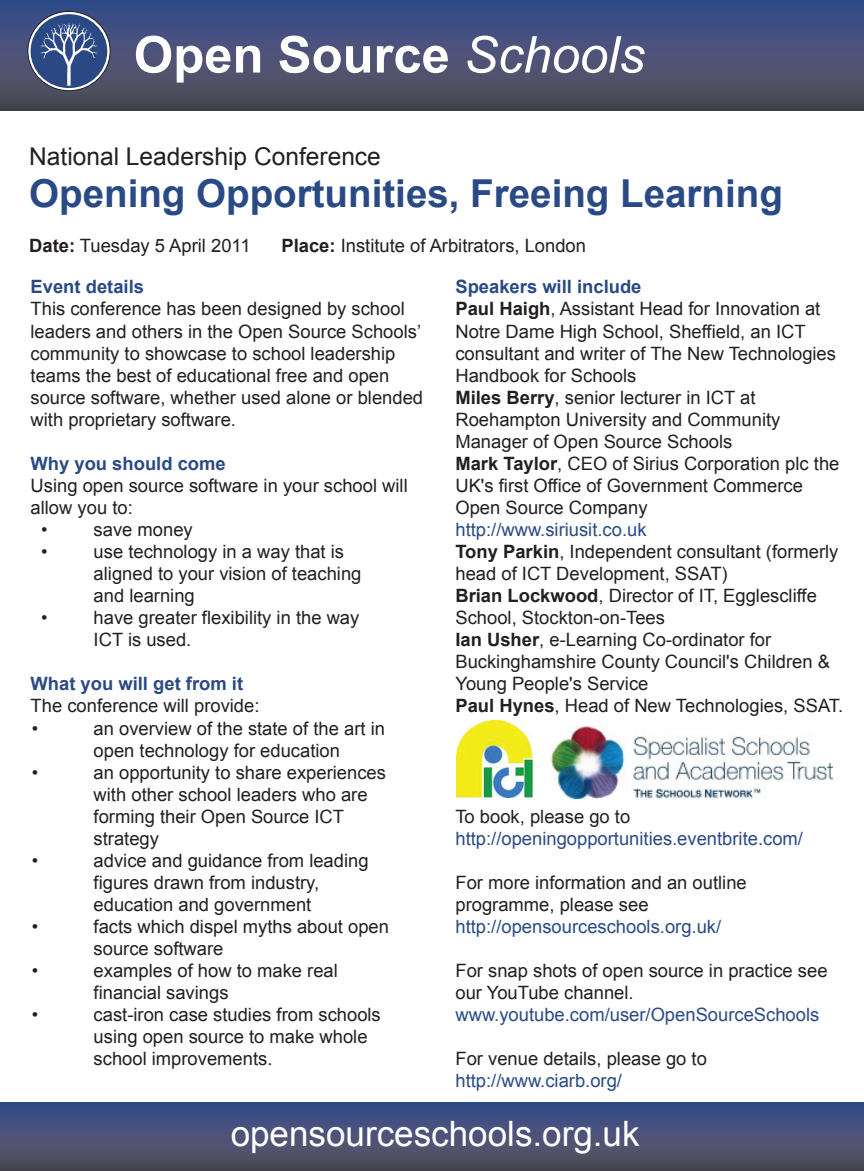
<style>
.page{position:relative;width:864px;height:1171px;background:#fff}
.page>*{position:absolute;margin:0;border:0;box-sizing:border-box;transform-origin:0 0}
.t1{font:700 50.75px "Arial";color:#fff}
.t2{font:700 38.5px "Arial";color:#2a4a86}
.t3{font:35px "Arial";color:#fff}
.t4{font:24.5px "Arial";color:#231f20}
.t5{font:18.38px/22.1px "Arial";color:#231f20}
.t6{font:18.38px "Arial";color:#2a4a86}
.t7{font:700 18.38px "Arial";color:#2a4a86}
.s1{font-weight:400;font-style:italic}
.s2{font-weight:700}
.s3{font-weight:700;color:#2a4a86}
.s4{color:#2a4a86}
</style>
<div class="page">
<svg style="left:0;top:0;width:863px;height:110px;background:#454e72"></svg>
<svg style="left:28px;top:11px;width:82px;height:80px"></svg>
<div style="left:28px;top:11px;width:82px;height:80px;border:1px solid #231f20;border-radius:50%"></div>
<div style="left:31px;top:14px;width:76px;height:74px;background:#294884;border-radius:50%"></div>
<svg style="left:40px;top:22px;width:58px;height:64px"></svg>
<svg style="left:0;top:1102px;width:863px;height:69px;background:#464e72"></svg>
<img style="left:456px;top:720px;width:77px;height:77px">
<img style="left:550px;top:726px;width:281px;height:72px">
<h1 class="t1" style="left:134px;top:21px;width:512px">Open Source <span class="s1">Schools</span></h1>
<h3 class="t4" style="left:29px;top:140px;width:353px">National Leadership Conference</h3>
<h2 class="t2" style="left:29px;top:168px;width:755px">Opening Opportunities, Freeing Learning</h2>
<p class="t5" style="left:29px;top:234px;width:223px"><span class="s2">Date:</span> Tuesday 5 April 2011</p>
<p class="t5" style="left:281px;top:234px;width:306px"><span class="s2">Place:</span> Institute of Arbitrators, London</p>
<p class="t7" style="left:31px;top:275px;width:115px">Event details</p>
<p class="t5" style="left:31px;top:298px;width:394px">This conference has been designed by school leaders and others in the Open Source Schools’ community to showcase to school leadership teams the best of educational free and open source software, whether used alone or blended with proprietary software.</p>
<p class="t7" style="left:31px;top:451px;width:197px">Why you should come</p>
<p class="t5" style="left:31px;top:475px;width:378px">Using open source software in your school will</p>
<p class="t5" style="left:31px;top:497px;width:104px">allow you to:</p>
<p class="t5" style="left:41px;top:519px;width:8px">•</p>
<p class="t5" style="left:94px;top:519px;width:101px">save money</p>
<p class="t5" style="left:41px;top:541px;width:8px">•</p>
<p class="t5" style="left:94px;top:541px;width:269px">use technology in a way that is aligned to your vision of teaching and learning</p>
<p class="t5" style="left:41px;top:607px;width:8px">•</p>
<p class="t5" style="left:94px;top:607px;width:267px">have greater flexibility in the way<br>ICT is used.</p>
<p class="t7" style="left:31px;top:672px;width:214px">What you will get from it</p>
<p class="t5" style="left:31px;top:695px;width:230px">The conference will provide: •</p>
<p class="t5" style="left:94px;top:717px;width:293px">an overview of the state of the art in open technology for education</p>
<p class="t5" style="left:32px;top:761px;width:8px">•</p>
<p class="t5" style="left:94px;top:761px;width:294px">an opportunity to share experiences with other school leaders who are forming their Open Source ICT strategy</p>
<p class="t5" style="left:32px;top:849px;width:8px">•</p>
<p class="t5" style="left:94px;top:849px;width:276px">advice and guidance from leading figures drawn from industry, education and government</p>
<p class="t5" style="left:32px;top:916px;width:8px">•</p>
<p class="t5" style="left:94px;top:916px;width:297px">facts which dispel myths about open source software</p>
<p class="t5" style="left:32px;top:960px;width:8px">•</p>
<p class="t5" style="left:94px;top:960px;width:246px">examples of how to make real financial savings</p>
<p class="t5" style="left:32px;top:1004px;width:8px">•</p>
<p class="t5" style="left:94px;top:1004px;width:288px">cast-iron case studies from schools using open source to make whole school improvements.</p>
<p class="t5" style="left:455px;top:276px;width:385px"><span class="s3">Speakers will include<br></span><span class="s2">Paul Haigh</span>, Assistant Head for Innovation at Notre Dame High School, Sheffield, an ICT consultant and writer of The New Technologies Handbook for Schools<br><span class="s2">Miles Berry</span>, senior lecturer in ICT at Roehampton University and Community Manager of Open Source Schools<br><span class="s2">Mark Taylor</span>, CEO of Sirius Corporation plc the UK's first Office of Government Commerce Open Source Company</p>
<p class="t5" style="left:455px;top:519px;width:389px"><span class="s4">http://www.siriusit.co.uk<br></span><span class="s2">Tony Parkin</span>, Independent consultant (formerly head of ICT Development, SSAT)<br><span class="s2">Brian Lockwood</span>, Director of IT, Egglescliffe School, Stockton-on-Tees<br><span class="s2">Ian Usher</span>, e-Learning Co-ordinator for Buckinghamshire County Council's Children &amp; Young People's Service<br><span class="s2">Paul Hynes</span>, Head of New Technologies, SSAT.</p>
<p class="t5" style="left:455px;top:805px;width:176px">To book, please go to</p>
<p class="t6" style="left:455px;top:826px;width:349px">http://openingopportunities.eventbrite.com/</p>
<p class="t5" style="left:455px;top:871px;width:293px">For more information and an outline programme, please see</p>
<p class="t6" style="left:455px;top:914px;width:267px">http://opensourceschools.org.uk/</p>
<p class="t5" style="left:455px;top:960px;width:373px">For snap shots of open source in practice see our YouTube channel.</p>
<p class="t6" style="left:455px;top:1002px;width:365px">www.youtube.com/user/OpenSourceSchools</p>
<p class="t5" style="left:455px;top:1048px;width:253px">For venue details, please go to</p>
<p class="t6" style="left:455px;top:1069px;width:168px">http://www.ciarb.org/</p>
<h3 class="t3" style="left:230px;top:1111px;width:410px">opensourceschools.org.uk</h3>
</div>
